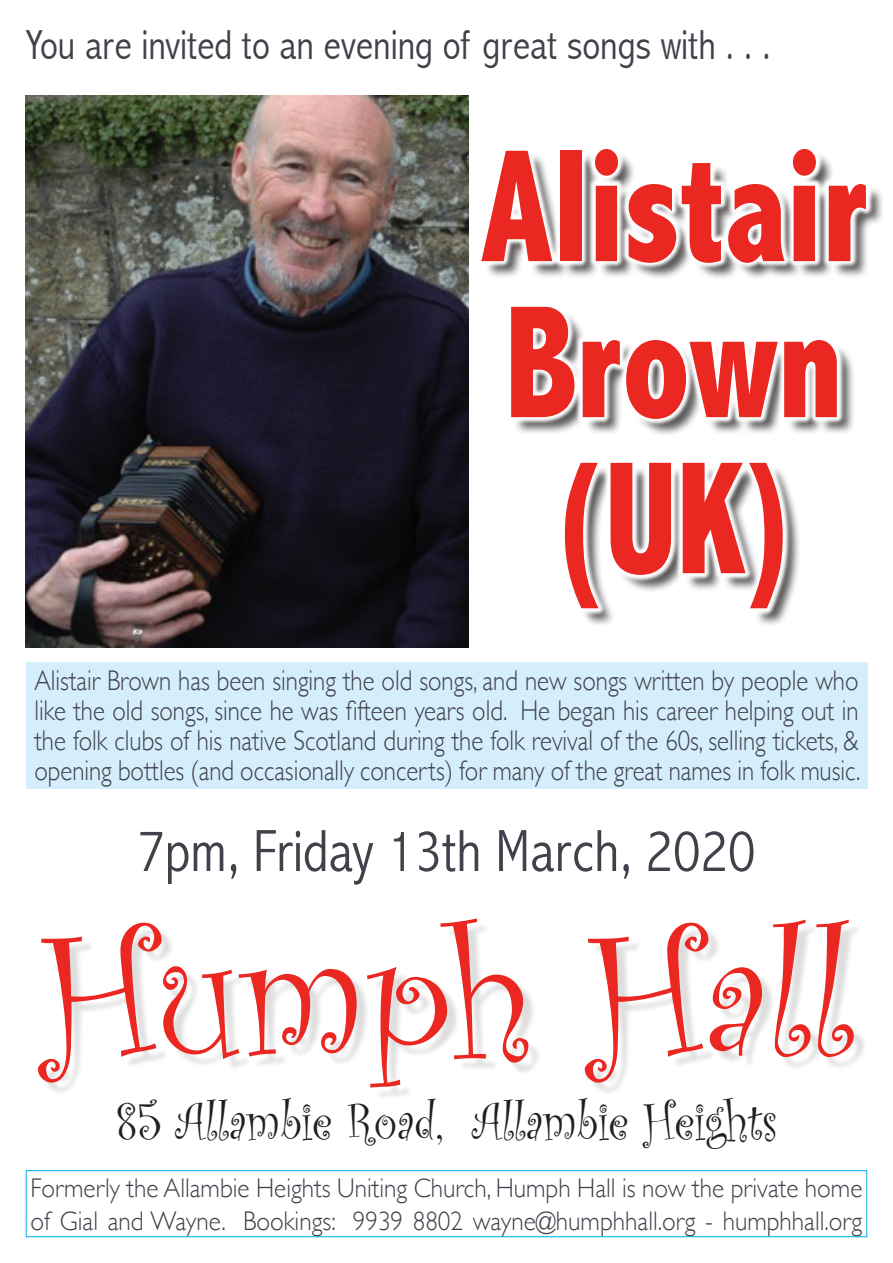
<style>
.page{position:relative;width:893px;height:1263px;background:#fff}
.page>*{position:absolute;margin:0;border:0;box-sizing:border-box;transform-origin:0 0}
.t1{font:178.5px "Curlz";color:#ea2721}
.t2{font:800 condensed 162px/156px "Abadi";color:#ea2721;scale:.85 1}
.t3{font:300 condensed 60px "Abadi";color:#40424b}
.t4{font:54px "Curlz";color:#231f20;scale:.89 1}
.t5{font:300 condensed 42px "Abadi";color:#40424b}
.t6{font:300 28.5px/30px "Gill Sans";color:#40424b;text-align:justify;scale:.87 1}
.t7{font:300 27px/33px "Gill Sans";color:#40424b;scale:.93 1}
</style>
<div class="page">
<div style="left:42px;top:923px;width:825px;height:177px;background:#231f20;opacity:.15"></div>
<div style="left:26px;top:1170px;width:841px;height:67px;border:1px solid #00aeef"></div>
<img style="left:26px;top:95px;width:443px;height:553px">
<div style="left:26px;top:662px;width:841px;height:127px;background:#d4effb"></div>
<div style="left:484px;top:152px;width:401px;height:475px;background:#231f20;opacity:.75"></div>
<svg style="left:484px;top:152px;width:390px;height:464px"></svg>
<p class="t5" style="left:26px;top:21px;width:746px">You are invited to an evening of great songs with . . .</p>
<p class="t2" style="left:481px;top:129px;width:455px">Alistair<br>Brown (UK)</p>
<p class="t6" style="left:34px;top:665px;width:951px">Alistair Brown has been singing the old songs, and new songs written by people who like the old songs, since he was fifteen years old. He began his career helping out in the folk clubs of his native Scotland during the folk revival of the 60s, selling tickets, &amp; opening bottles (and occasionally concerts) for many of the great names in folk music.</p>
<p class="t3" style="left:137px;top:816px;width:620px">7pm, Friday 13th March, 2020</p>
<p class="t1" style="left:40px;top:869px;width:815px">Humph Hall</p>
<p class="t4" style="left:116px;top:1083px;width:744px">85 Allambie Road, Allambie Heights</p>
<p class="t7" style="left:31px;top:1170px;width:896px">Formerly the Allambie Heights Uniting Church, Humph Hall is now the private home of Gial and Wayne. Bookings: 9939 8802 wayne@humphhall.org - humphhall.org</p>
</div>
